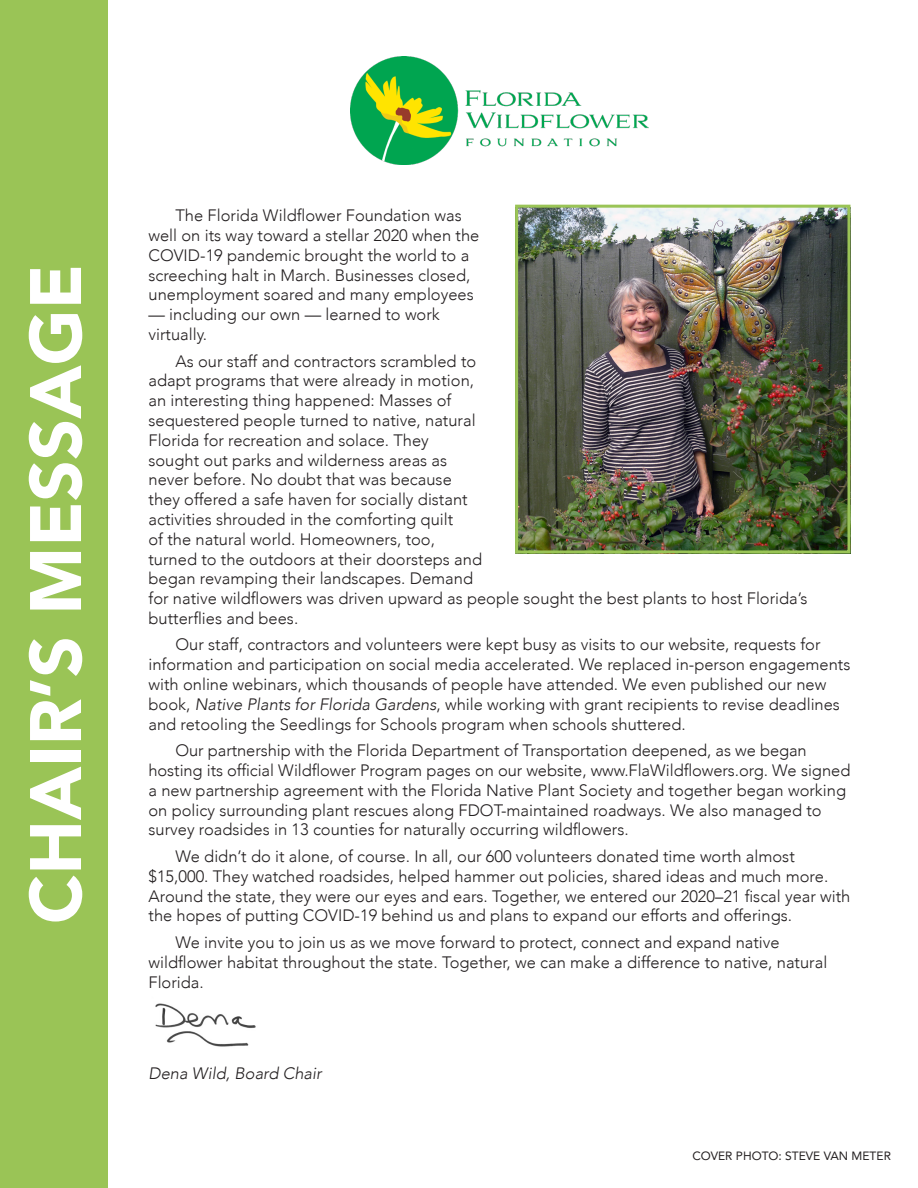
<style>
.page{position:relative;width:918px;height:1188px;background:#fff}
.page>*{position:absolute;margin:0;border:0;box-sizing:border-box;transform-origin:0 0}
.t1{font:900 72px "Avenir";color:#fff}
.t2{font:300 16.5px/19.8px "Avenir";color:#231f20}
.t3{font:italic 300 16.5px "Avenir";color:#231f20}
.t4{font:12px "Avenir";color:#231f20}
.s1{font-style:italic}
</style>
<div class="page">
<div style="left:0;top:0;width:108px;height:1188px;background:#9ac456"></div>
<img style="left:155px;top:1003px;width:101px;height:44px">
<img style="left:519px;top:209px;width:327px;height:340px">
<div style="left:515px;top:205px;width:335px;height:348px;border:3px solid #9ac456"></div>
<img style="left:350px;top:57px;width:299px;height:107px">
<p class="t1" style="left:-6px;top:924px;width:661px;rotate:-90deg">CHAIR’S MESSAGE</p>
<p class="t2" style="left:148px;top:206px;width:332px;text-indent:27px">The Florida Wildflower Foundation was well on its way toward a stellar 2020 when the COVID-19 pandemic brought the world to a screeching halt in March. Businesses closed, unemployment soared and many employees</p>
<p class="t2" style="left:148px;top:305px;width:293px">— including our own — learned to work virtually.</p>
<p class="t2" style="left:148px;top:351px;width:660px;text-indent:27px">As our staff and contractors scrambled to<br>adapt programs that were already in motion,<br>an interesting thing happened: Masses of<br>sequestered people turned to native, natural<br>Florida for recreation and solace. They<br>sought out parks and wilderness areas as<br>never before. No doubt that was because<br>they offered a safe haven for socially distant<br>activities shrouded in the comforting quilt<br>of the natural world. Homeowners, too,<br>turned to the outdoors at their doorsteps and<br>began revamping their landscapes. Demand<br>for native wildflowers was driven upward as people sought the best plants to host Florida’s butterflies and bees.</p>
<p class="t2" style="left:148px;top:635px;width:704px;text-indent:27px">Our staff, contractors and volunteers were kept busy as visits to our website, requests for information and participation on social media accelerated. We replaced in-person engagements with online webinars, which thousands of people have attended. We even published our new book, <span class="s1">Native Plants for Florida Gardens</span>, while working with grant recipients to revise deadlines and retooling the Seedlings for Schools program when schools shuttered.</p>
<p class="t2" style="left:148px;top:741px;width:704px;text-indent:27px">Our partnership with the Florida Department of Transportation deepened, as we began hosting its official Wildflower Program pages on our website, www.FlaWildflowers.org. We signed a new partnership agreement with the Florida Native Plant Society and together began working on policy surrounding plant rescues along FDOT-maintained roadways. We also managed to survey roadsides in 13 counties for naturally occurring wildflowers.</p>
<p class="t2" style="left:148px;top:846px;width:703px;text-indent:27px">We didn’t do it alone, of course. In all, our 600 volunteers donated time worth almost $15,000. They watched roadsides, helped hammer out policies, shared ideas and much more.<br>Around the state, they were our eyes and ears. Together, we entered our 2020–21 fiscal year with the hopes of putting COVID-19 behind us and plans to expand our efforts and offerings.</p>
<p class="t2" style="left:148px;top:932px;width:680px;text-indent:27px">We invite you to join us as we move forward to protect, connect and expand native wildflower habitat throughout the state. Together, we can make a difference to native, natural<br>Florida.</p>
<p class="t3" style="left:148px;top:1064px;width:175px">Dena Wild, Board Chair</p>
<p class="t4" style="left:692px;top:1146px;width:200px">COVER PHOTO: STEVE VAN METER</p>
</div>
